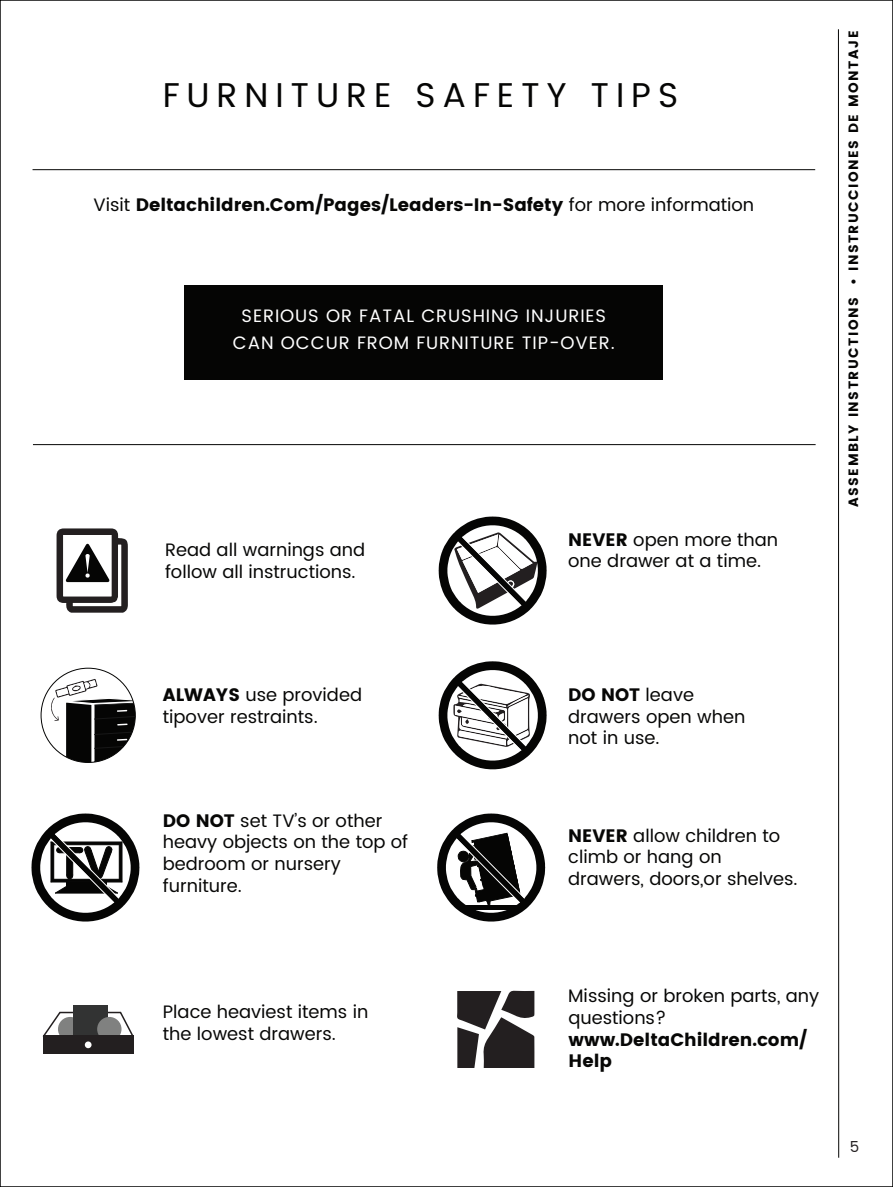
<style>
.page{position:relative;width:893px;height:1187px;background:#fff}
.page>*{position:absolute;margin:0;border:0;box-sizing:border-box;transform-origin:0 0}
.t1{font:34.35px "Poppins";letter-spacing:.2em;color:#050504}
.t2{font:18px/21.6px "Poppins";color:#070706}
.t3{font:18px/21.6px "Poppins";color:#070706}
.t4{font:18px/27px "Poppins";letter-spacing:.05em;color:#fff;text-align:center}
.t5{font:15px "Poppins";color:#231f20}
.t6{font:13.5px "Poppins";letter-spacing:.11em;color:#050504}
.s1{font-style:inherit}
</style>
<div class="page">
<hr style="left:838px;top:30px;width:1px;height:1127px;background:#050504">
<div style="left:184px;top:285px;width:479px;height:95px;background:#050504"></div>
<svg style="left:42px;top:1011px;width:92px;height:27px"></svg>
<div style="left:73px;top:1004px;width:35px;height:35px;background:#323333"></div>
<div style="left:97px;top:1016px;width:25px;height:25px;background:#808180;border-radius:50%"></div>
<div style="left:43px;top:1035px;width:90px;height:18px;background:#231f20"></div>
<div style="left:85px;top:1041px;width:7px;height:7px;background:#fff;border-radius:50%"></div>
<svg style="left:457px;top:990px;width:77px;height:77px"></svg>
<svg style="left:50px;top:678px;width:85px;height:84px"></svg>
<svg style="left:57px;top:528px;width:71px;height:84px"></svg>
<svg style="left:437px;top:813px;width:108px;height:109px"></svg>
<svg style="left:31px;top:813px;width:108px;height:109px"></svg>
<svg style="left:439px;top:516px;width:108px;height:109px"></svg>
<svg style="left:439px;top:661px;width:108px;height:109px"></svg>
<hr style="left:33px;top:169px;width:782px;height:1px;background:#050504">
<hr style="left:33px;top:444px;width:782px;height:1px;background:#050504">
<h1 class="t1" style="left:163px;top:70px;width:517px">FURNITURE SAFETY TIPS</h1>
<p class="t3" style="left:94px;top:194px;width:662px"><span class="s1">Visit</span> Deltachildren.Com/Pages/Leaders-In-Safety <span class="s1">for more information</span></p>
<p class="t4" style="left:233px;top:302px;width:383px">SERIOUS OR FATAL CRUSHING INJURIES<br>CAN OCCUR FROM FURNITURE TIP-OVER.</p>
<p class="t2" style="left:165px;top:539px;width:202px">Read all warnings and follow all instructions.</p>
<p class="t2" style="left:568px;top:529px;width:212px"><span class="s1">NEVER</span> open more than one drawer at a time.</p>
<p class="t6" style="left:845px;top:507px;width:478px;rotate:-90deg">ASSEMBLY INSTRUCTIONS • INSTRUCCIONES DE MONTAJE</p>
<p class="t2" style="left:163px;top:684px;width:201px"><span class="s1">ALWAYS</span> use provided tipover restraints.</p>
<p class="t2" style="left:163px;top:810px;width:247px"><span class="s1">DO NOT</span> set TV’s or other heavy objects on the top of bedroom or nursery furniture.</p>
<p class="t2" style="left:163px;top:1001px;width:207px">Place heaviest items in the lowest drawers.</p>
<p class="t2" style="left:568px;top:684px;width:179px"><span class="s1">DO NOT</span> leave drawers open when not in use.</p>
<p class="t2" style="left:568px;top:825px;width:231px"><span class="s1">NEVER</span> allow children to climb or hang on drawers, doors,or shelves.</p>
<p class="t2" style="left:568px;top:985px;width:252px">Missing or broken parts, any questions?</p>
<p class="t3" style="left:568px;top:1028px;width:240px">www.DeltaChildren.com/<br>Help</p>
<p class="t5" style="left:850px;top:1135px;width:11px">5</p>
</div>
